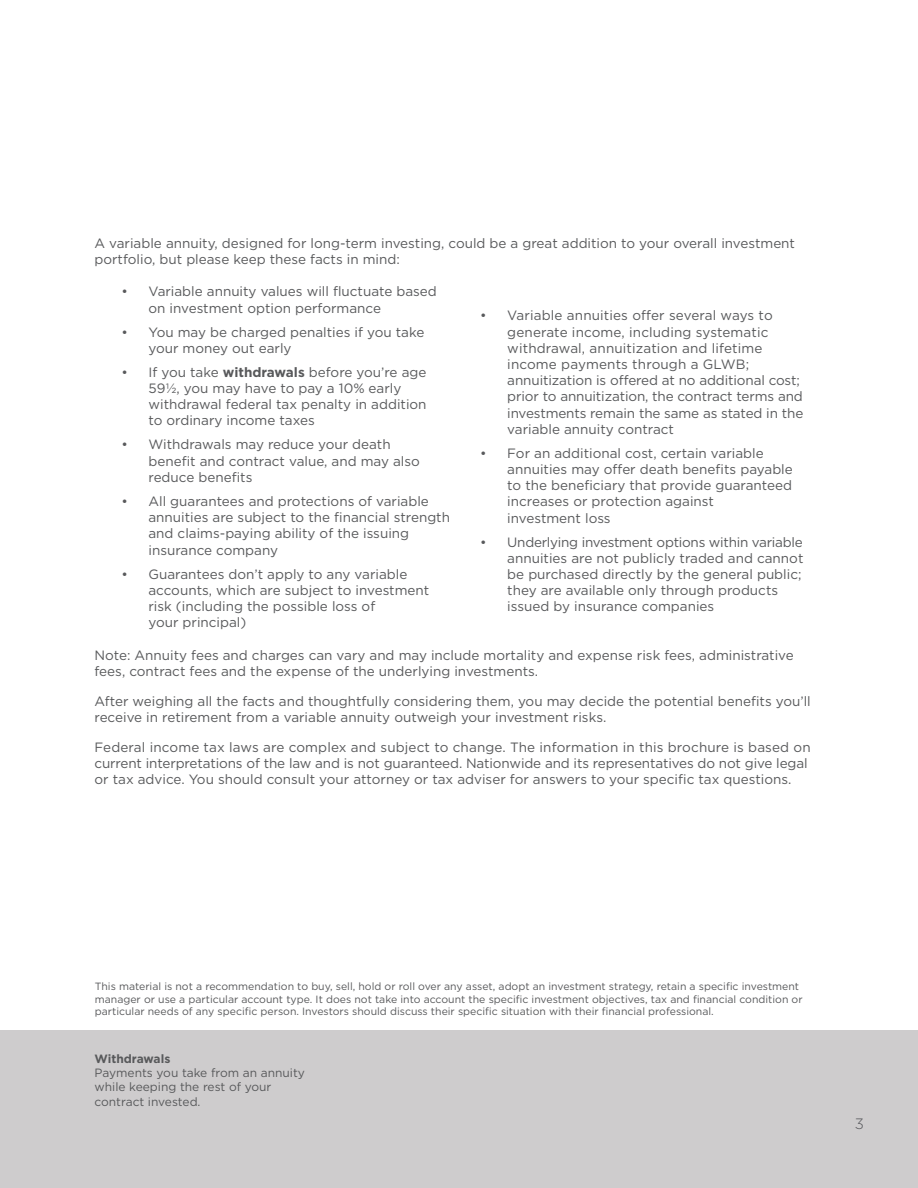
<style>
.page{position:relative;width:918px;height:1188px;background:#fff}
.page>*{position:absolute;margin:0;border:0;box-sizing:border-box;transform-origin:0 0}
.t1{font:300 15px "Gotham";color:#55565a}
.t2{font:13.5px/16.2px "Gotham";color:#58595b}
.t3{font:12px/14.4px "Gotham";color:#58595b}
.t4{font:700 12px "Gotham";color:#58595b}
.t5{font:10.5px/12.6px "Gotham";color:#58595b}
.s1{font-weight:700}
</style>
<div class="page">
<div style="left:0;top:1030px;width:918px;height:158px;background:#cecccd"></div>
<p class="t2" style="left:94px;top:235px;width:702px">A variable annuity, designed for long-term investing, could be a great addition to your overall investment portfolio, but please keep these facts in mind:</p>
<p class="t2" style="left:148px;top:283px;width:290px;text-indent:-27px">• Variable annuity values will fluctuate based on investment option performance</p>
<p class="t2" style="left:148px;top:323px;width:277px;text-indent:-27px">• You may be charged penalties if you take your money out early</p>
<p class="t2" style="left:148px;top:364px;width:280px;text-indent:-27px">• If you take <span class="s1">withdrawals</span> before you’re age 59½, you may have to pay a 10% early withdrawal federal tax penalty in addition to ordinary income taxes</p>
<p class="t2" style="left:148px;top:436px;width:273px;text-indent:-27px">• Withdrawals may reduce your death benefit and contract value, and may also reduce benefits</p>
<p class="t2" style="left:148px;top:493px;width:303px;text-indent:-27px">• All guarantees and protections of variable annuities are subject to the financial strength and claims-paying ability of the issuing insurance company</p>
<p class="t2" style="left:148px;top:565px;width:282px;text-indent:-27px">• Guarantees don’t apply to any variable accounts, which are subject to investment risk (including the possible loss of<br>your principal)</p>
<p class="t2" style="left:507px;top:307px;width:297px;text-indent:-27px">• Variable annuities offer several ways to generate income, including systematic withdrawal, annuitization and lifetime income payments through a GLWB; annuitization is offered at no additional cost; prior to annuitization, the contract terms and investments remain the same as stated in the variable annuity contract</p>
<p class="t2" style="left:507px;top:445px;width:287px;text-indent:-27px">• For an additional cost, certain variable annuities may offer death benefits payable to the beneficiary that provide guaranteed increases or protection against<br>investment loss</p>
<p class="t2" style="left:507px;top:534px;width:298px;text-indent:-27px">• Underlying investment options within variable annuities are not publicly traded and cannot be purchased directly by the general public; they are available only through products issued by insurance companies</p>
<p class="t2" style="left:94px;top:647px;width:701px">Note: Annuity fees and charges can vary and may include mortality and expense risk fees, administrative fees, contract fees and the expense of the underlying investments.</p>
<p class="t2" style="left:94px;top:693px;width:718px">After weighing all the facts and thoughtfully considering them, you may decide the potential benefits you’ll receive in retirement from a variable annuity outweigh your investment risks.</p>
<p class="t2" style="left:94px;top:739px;width:718px">Federal income tax laws are complex and subject to change. The information in this brochure is based on current interpretations of the law and is not guaranteed. Nationwide and its representatives do not give legal or tax advice. You should consult your attorney or tax adviser for answers to your specific tax questions.</p>
<p class="t5" style="left:95px;top:980px;width:709px">This material is not a recommendation to buy, sell, hold or roll over any asset, adopt an investment strategy, retain a specific investment manager or use a particular account type. It does not take into account the specific investment objectives, tax and financial condition or particular needs of any specific person. Investors should discuss their specific situation with their financial professional.</p>
<p class="t4" style="left:94px;top:1050px;width:77px">Withdrawals</p>
<p class="t3" style="left:94px;top:1065px;width:212px">Payments you take from an annuity while keeping the rest of your contract invested.</p>
<p class="t1" style="left:855px;top:1114px;width:11px">3</p>
</div>
